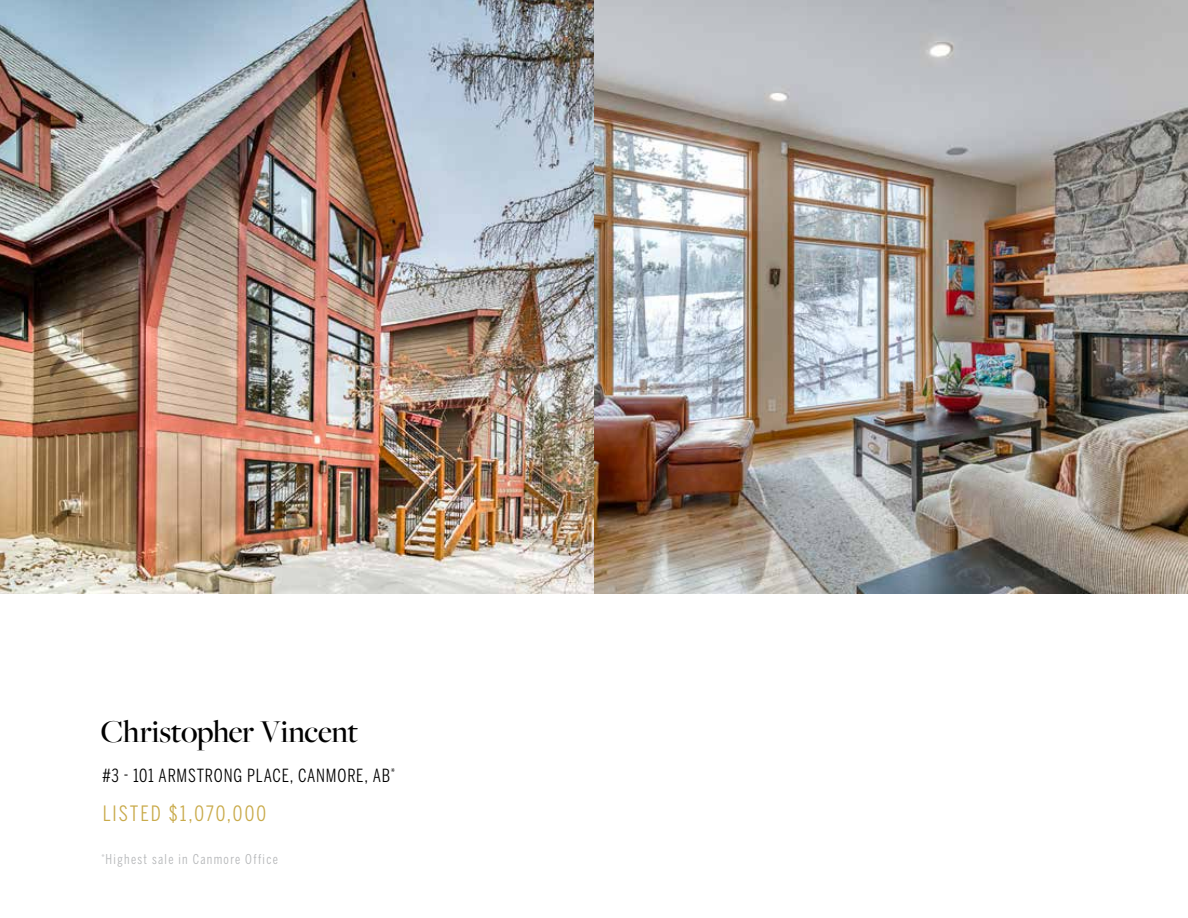
<style>
.page{position:relative;width:1188px;height:918px;background:#fff}
.page>*{position:absolute;margin:0;border:0;box-sizing:border-box;transform-origin:0 0}
.t1{font:500 33px "Freight Big Pro";letter-spacing:-.01em;color:#000}
.t2{font:21px "Benton Sans Compressed";letter-spacing:.09em;color:#c9aa4a}
.t3{font:18px "Benton Sans Compressed";letter-spacing:.045em;color:#000}
.t4{font:13.5px "Benton Sans Compressed";letter-spacing:.1em;color:#b4b6b8}
</style>
<div class="page">
<img style="left:0;top:0;width:1188px;height:594px">
<h1 class="t1" style="left:101px;top:710px;width:259px">Christopher Vincent</h1>
<p class="t3" style="left:102px;top:764px;width:295px">#3 - 101 ARMSTRONG PLACE, CANMORE, AB<sup>*</sup></p>
<p class="t2" style="left:103px;top:801px;width:165px">LISTED $1,070,000</p>
<p class="t4" style="left:102px;top:851px;width:178px"><sup>*</sup>Highest sale in Canmore Office</p>
</div>
